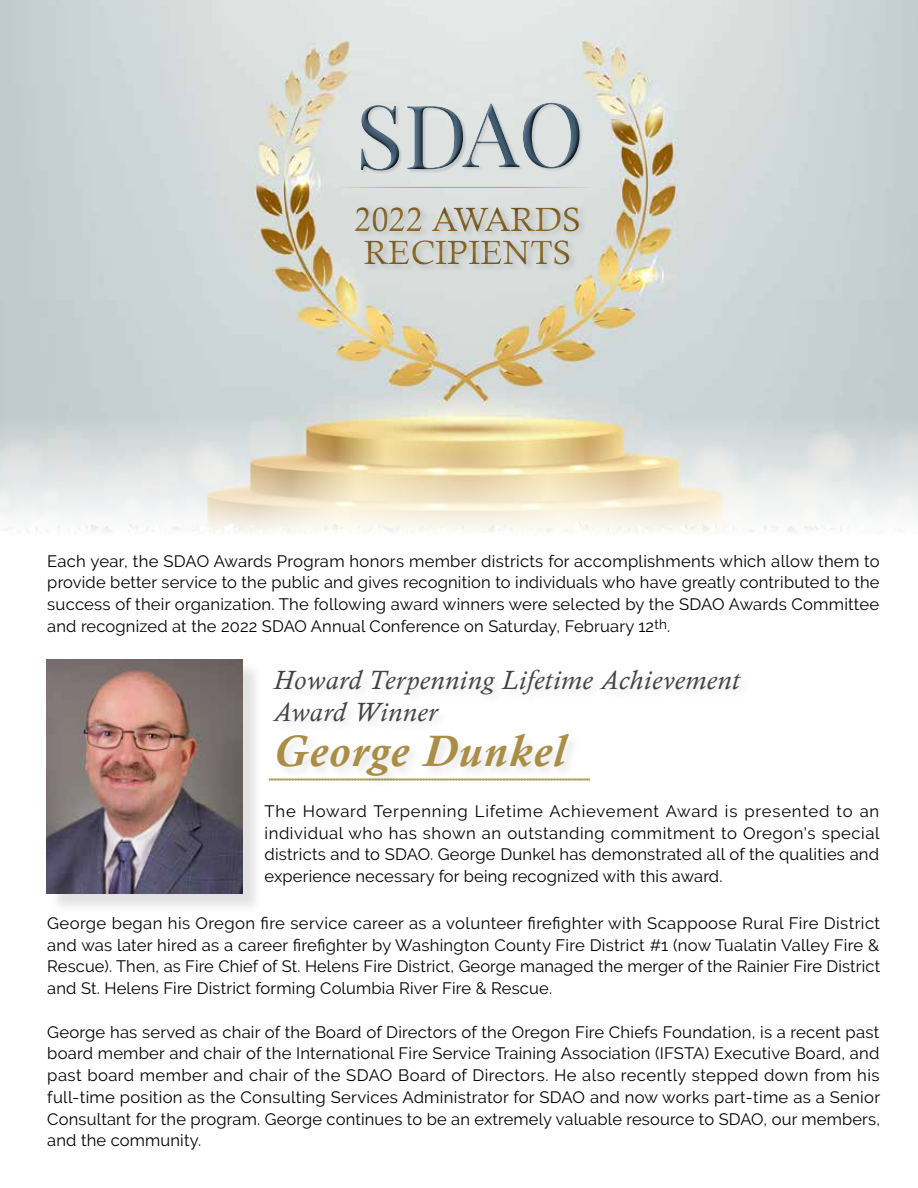
<style>
.page{position:relative;width:918px;height:1188px;background:#fff}
.page>*{position:absolute;margin:0;border:0;box-sizing:border-box;transform-origin:0 0}
.t1{font:89.25px "Playfair Display";color:#3f5b71}
.t2{font:italic 700 45px "Calisto";letter-spacing:.04em;color:#aa8e47}
.t3{font:33.75px/33.8px "Calisto";color:#916e2b}
.t4{font:italic 27px/32.4px "Calisto";letter-spacing:.03em;color:#434345}
.t5{font:16.5px/21.8px "Raleway";letter-spacing:.01em;color:#000;text-align:justify}
</style>
<div class="page">
<img style="left:0;top:0;width:918px;height:326px">
<svg style="left:0;top:326px;width:918px;height:206px;background:#dbdbcf"></svg>
<div style="left:343px;top:198px;width:249px;height:83px;background:#000;opacity:.69"></div>
<div style="left:459px;top:99px;width:119px;height:70px;background:#e0e4e3"></div>
<div style="left:459px;top:102px;width:124px;height:70px;background:#000;opacity:.75"></div>
<div style="left:357px;top:101px;width:105px;height:71px;background:#e0e4e3"></div>
<div style="left:358px;top:104px;width:109px;height:70px;background:#000;opacity:.75"></div>
<div style="left:49px;top:662px;width:214px;height:252px;background:#000;opacity:.12"></div>
<img style="left:47px;top:659px;width:196px;height:234px">
<hr style="left:338px;top:185px;width:253px;height:3px;background:#000;opacity:.5">
<h1 class="t1" style="left:355px;top:79px;width:231px">SDAO</h1>
<h3 class="t3" style="left:354px;top:202px;width:228px">2022 AWARDS<br>RECIPIENTS</h3>
<p class="t5" style="left:47px;top:550px;width:834px">Each year, the SDAO Awards Program honors member districts for accomplishments which allow them to provide better service to the public and gives recognition to individuals who have greatly contributed to the success of their organization. The following award winners were selected by the SDAO Awards Committee and recognized at the 2022 SDAO Annual Conference on Saturday, February 12<sup>th</sup>.</p>
<h3 class="t4" style="left:273px;top:664px;width:468px">Howard Terpenning Lifetime Achievement<br>Award Winner</h3>
<h2 class="t2" style="left:273px;top:725px;width:294px">George Dunkel</h2>
<p class="t5" style="left:265px;top:800px;width:617px">The Howard Terpenning Lifetime Achievement Award is presented to an individual who has shown an outstanding commitment to Oregon's special districts and to SDAO. George Dunkel has demonstrated all of the qualities and experience necessary for being recognized with this award.</p>
<p class="t5" style="left:47px;top:912px;width:834px">George began his Oregon fire service career as a volunteer firefighter with Scappoose Rural Fire District and was later hired as a career firefighter by Washington County Fire District #1 (now Tualatin Valley Fire &amp; Rescue). Then, as Fire Chief of St. Helens Fire District, George managed the merger of the Rainier Fire District and St. Helens Fire District forming Columbia River Fire &amp; Rescue.</p>
<p class="t5" style="left:47px;top:1021px;width:834px">George has served as chair of the Board of Directors of the Oregon Fire Chiefs Foundation, is a recent past board member and chair of the International Fire Service Training Association (IFSTA) Executive Board, and past board member and chair of the SDAO Board of Directors. He also recently stepped down from his full-time position as the Consulting Services Administrator for SDAO and now works part-time as a Senior Consultant for the program. George continues to be an extremely valuable resource to SDAO, our members, and the community.</p>
</div>
